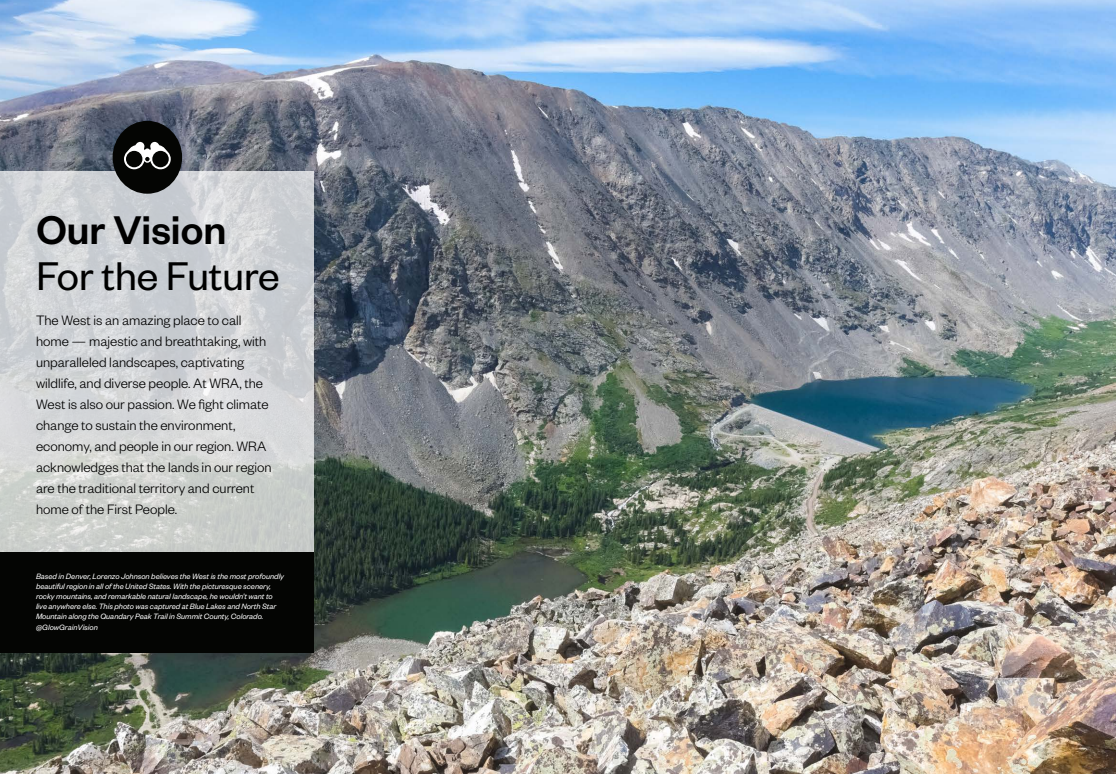
<style>
.page{position:relative;width:1116px;height:774px;background:#fff}
.page>*{position:absolute;margin:0;border:0;box-sizing:border-box;transform-origin:0 0}
.Page_heds{font:44px "Founders Grotesk";color:#000}
.Page_heds-2{font:500 44px "Founders Grotesk";color:#000}
.t1{font:300 15px/21px "Founders Grotesk";color:#000}
.t2{font:italic 8.5px/10.2px "Founders Grotesk";color:#fff}
</style>
<div class="page">
<img style="left:0;top:0;width:1116px;height:774px">
<svg style="left:0;top:172px;width:313px;height:380px;background:#d0d3d4"></svg>
<div style="left:113px;top:121px;width:69px;height:73px;background:#040503;border-radius:50%"></div>
<svg style="left:124px;top:142px;width:47px;height:27px"></svg>
<div style="left:0;top:552px;width:313px;height:101px;background:#040503"></div>
<p class="Page_heds-2" style="left:36px;top:203px;width:191px">Our Vision</p>
<p class="Page_heds" style="left:36px;top:249px;width:245px">For the Future</p>
<p class="t1" style="left:36px;top:309px;width:237px">The West is an amazing place to call home — majestic and breathtaking, with unparalleled landscapes, captivating wildlife, and diverse people. At WRA, the West is also our passion. We fight climate change to sustain the environment, economy, and people in our region. WRA acknowledges that the lands in our region are the traditional territory and current home of the First People.</p>
<p class="t2" style="left:36px;top:570px;width:250px">Based in Denver, Lorenzo Johnson believes the West is the most profoundly beautiful region in all of the United States. With the picturesque scenery, rocky mountains, and remarkable natural landscape, he wouldn’t want to live anywhere else. This photo was captured at Blue Lakes and North Star Mountain along the Quandary Peak Trail in Summit County, Colorado.</p>
<p class="t2" style="left:36px;top:621px;width:63px">@GlowGrainVision</p>
</div>
